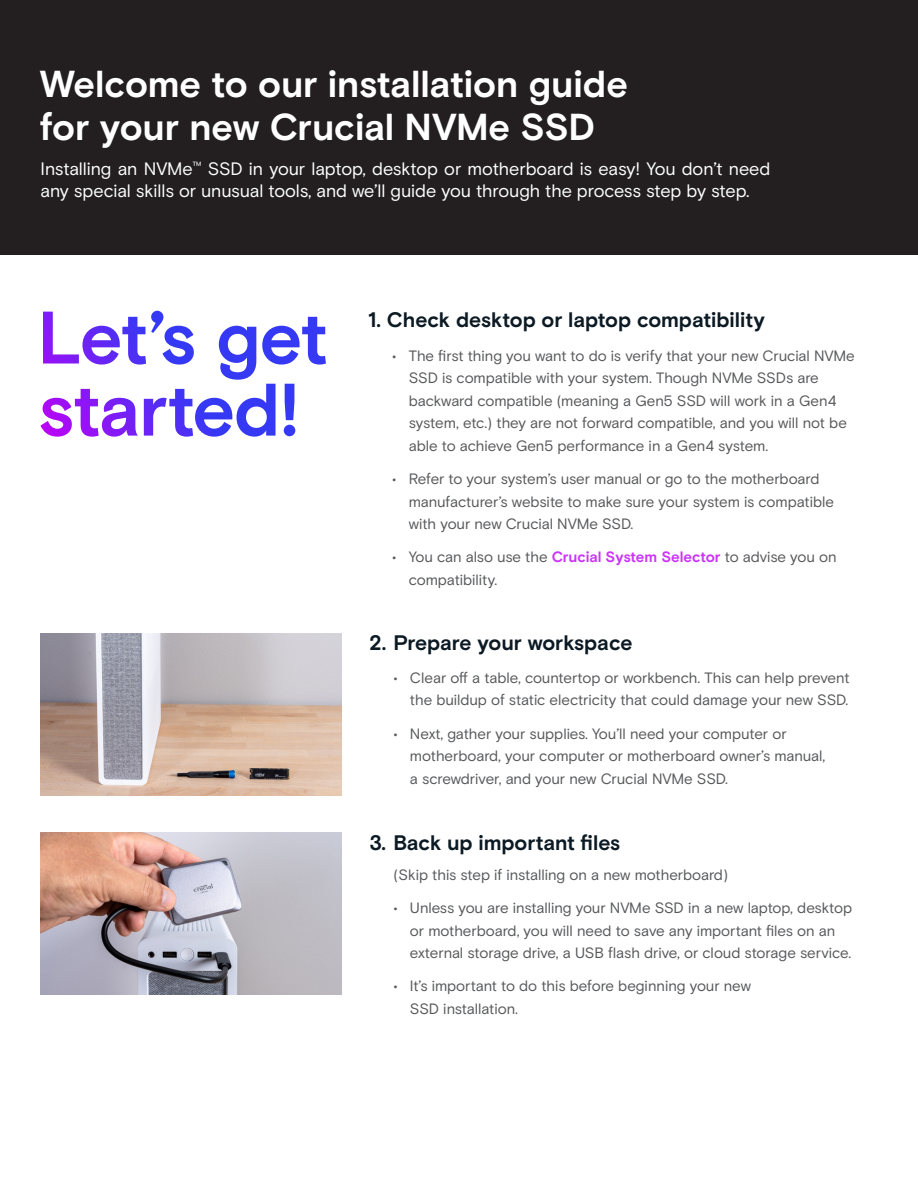
<style>
.page{position:relative;width:918px;height:1188px;background:#fff}
.page>*{position:absolute;margin:0;border:0;box-sizing:border-box;transform-origin:0 0}
.t1{font:700 37.5px/43.5px "Micron Basis";letter-spacing:-.005em;color:#fff}
.t2{font:700 21px "Micron Basis";letter-spacing:-.005em;color:#0c1a24}
.t3{font:18px/22.5px "Micron Basis";letter-spacing:-.005em;color:#fff}
.t4{font:15px/22.5px "Micron Basis";letter-spacing:-.005em;color:#57585a}
.s1{font-weight:700;color:#ca35f9}
</style>
<div class="page">
<div style="left:0;top:0;width:918px;height:255px;background:#231f20"></div>
<svg style="left:40px;top:311px;width:286px;height:126px"></svg>
<img style="left:40px;top:634px;width:302px;height:162px">
<img style="left:40px;top:832px;width:302px;height:162px">
<h1 class="t1" style="left:40px;top:63px;width:589px">Welcome to our installation guide for your new Crucial NVMe SSD</h1>
<p class="t3" style="left:40px;top:158px;width:731px">Installing an NVMe<sup>™</sup> SSD in your laptop, desktop or motherboard is easy! You don’t need any special skills or unusual tools, and we’ll guide you through the process step by step.</p>
<h2 class="t2" style="left:368px;top:308px;width:398px">1. Check desktop or laptop compatibility</h2>
<p class="t4" style="left:409px;top:345px;width:448px;text-indent:-16px">• The first thing you want to do is verify that your new Crucial NVMe SSD is compatible with your system. Though NVMe SSDs are backward compatible (meaning a Gen5 SSD will work in a Gen4 system, etc.) they are not forward compatible, and you will not be able to achieve Gen5 performance in a Gen4 system.</p>
<p class="t4" style="left:409px;top:468px;width:427px;text-indent:-16px">• Refer to your system’s user manual or go to the motherboard manufacturer’s website to make sure your system is compatible with your new Crucial NVMe SSD.</p>
<p class="t4" style="left:409px;top:546px;width:429px;text-indent:-16px">• You can also use the <span class="s1">Crucial System Selector</span> to advise you on compatibility.</p>
<h2 class="t2" style="left:369px;top:630px;width:265px">2. Prepare your workspace</h2>
<p class="t4" style="left:393px;top:667px;width:458px;text-align:right">• Clear off a table, countertop or workbench. This can help prevent the buildup of static electricity that could damage your new SSD.</p>
<p class="t4" style="left:410px;top:722px;width:417px;text-indent:-16px">• Next, gather your supplies. You’ll need your computer or motherboard, your computer or motherboard owner’s manual, a screwdriver, and your new Crucial NVMe SSD.</p>
<h2 class="t2" style="left:369px;top:830px;width:252px">3. Back up important files</h2>
<p class="t4" style="left:393px;top:864px;width:336px">(Skip this step if installing on a new motherboard)</p>
<p class="t4" style="left:410px;top:897px;width:444px;text-indent:-16px">• Unless you are installing your NVMe SSD in a new laptop, desktop or motherboard, you will need to save any important files on an external storage drive, a USB flash drive, or cloud storage service.</p>
<p class="t4" style="left:410px;top:975px;width:343px;text-indent:-16px">• It’s important to do this before beginning your new<br>SSD installation.</p>
</div>
